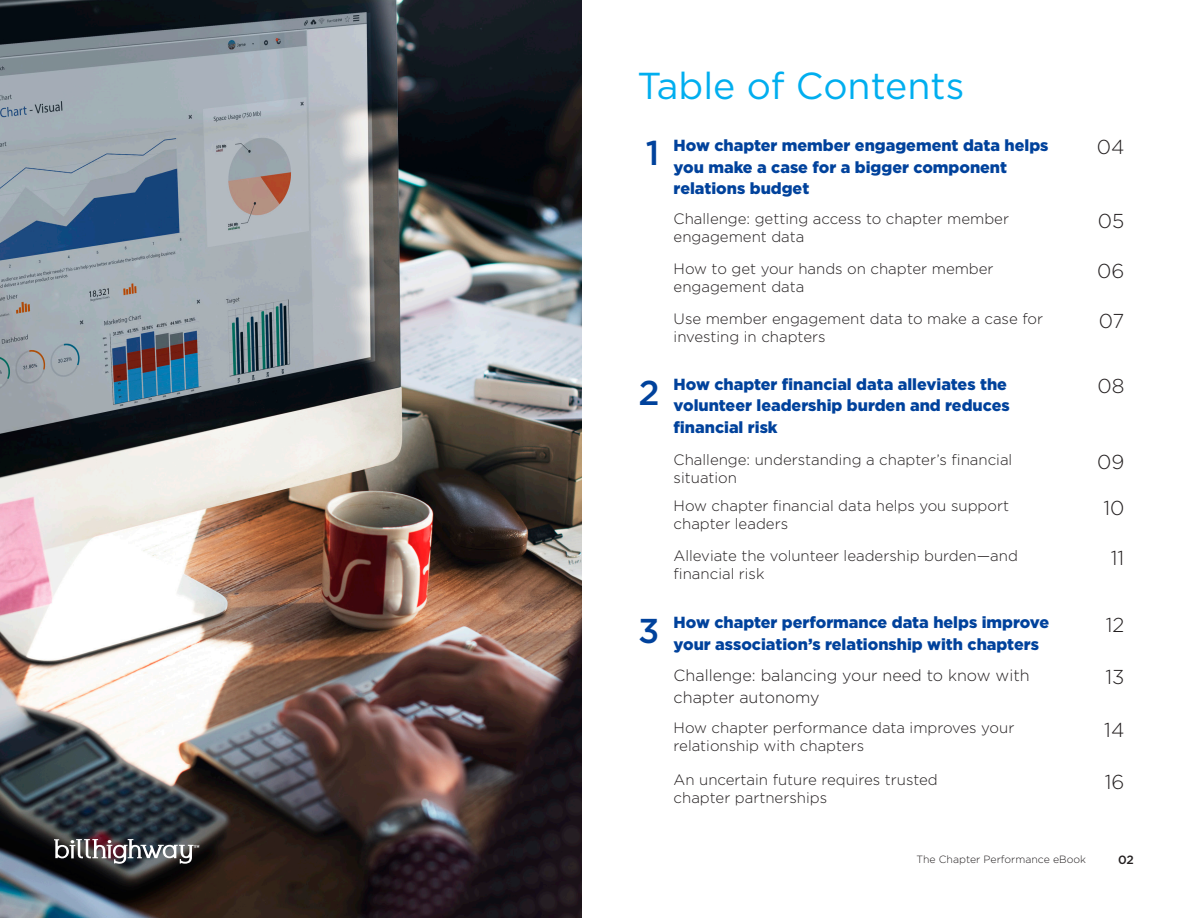
<style>
.page{position:relative;width:1188px;height:918px;background:#fff}
.page>*{position:absolute;margin:0;border:0;box-sizing:border-box;transform-origin:0 0}
.t1{font:37.5px "Gotham";color:#00aeef}
.t2{font:500 34.5px "Gotham";color:#00429c}
.t3{font:300 20.1px "Gotham";color:#231f20}
.t4{font:900 16.05px/21.5px "Gotham";color:#00429c}
.t5{font:300 16.05px/21.5px "Gotham";color:#231f20}
.t6{font:300 15px/18px "Gotham";color:#231f20}
.t7{font:500 12px "Gotham";color:#231f20}
.t8{font:300 10.5px "Gotham";color:#231f20}
</style>
<div class="page">
<img style="left:0;top:0;width:581px;height:918px">
<svg style="left:54px;top:839px;width:145px;height:25px"></svg>
<p class="t1" style="left:637px;top:62px;width:329px">Table of Contents</p>
<p class="t2" style="left:646px;top:131px;width:15px">1</p>
<p class="t4" style="left:674px;top:135px;width:376px">How chapter member engagement data helps you make a case for a bigger component relations budget</p>
<p class="t3" style="left:1097px;top:134px;width:29px">04</p>
<p class="t6" style="left:674px;top:209px;width:337px">Challenge: getting access to chapter member engagement data</p>
<p class="t3" style="left:1098px;top:208px;width:28px">05</p>
<p class="t6" style="left:674px;top:259px;width:322px">How to get your hands on chapter member engagement data</p>
<p class="t3" style="left:1097px;top:258px;width:29px">06</p>
<p class="t2" style="left:638px;top:370px;width:23px">2</p>
<p class="t6" style="left:674px;top:309px;width:371px">Use member engagement data to make a case for investing in chapters</p>
<p class="t4" style="left:674px;top:373px;width:338px">How chapter financial data alleviates the volunteer leadership burden and reduces financial risk</p>
<p class="t3" style="left:1099px;top:308px;width:27px">07</p>
<p class="t3" style="left:1097px;top:373px;width:28px">08</p>
<p class="t6" style="left:674px;top:450px;width:340px">Challenge: understanding a chapter’s financial situation</p>
<p class="t3" style="left:1097px;top:449px;width:29px">09</p>
<p class="t6" style="left:674px;top:496px;width:337px">How chapter financial data helps you support chapter leaders</p>
<p class="t3" style="left:1103px;top:495px;width:23px">10</p>
<p class="t6" style="left:674px;top:546px;width:346px">Alleviate the volunteer leadership burden—and financial risk</p>
<p class="t3" style="left:1111px;top:545px;width:15px">11</p>
<p class="t2" style="left:638px;top:608px;width:23px">3</p>
<p class="t4" style="left:674px;top:612px;width:377px">How chapter performance data helps improve your association’s relationship with chapters</p>
<p class="t3" style="left:1106px;top:612px;width:20px">12</p>
<p class="t5" style="left:674px;top:664px;width:358px">Challenge: balancing your need to know with chapter autonomy</p>
<p class="t3" style="left:1105px;top:665px;width:21px">13</p>
<p class="t6" style="left:674px;top:719px;width:342px">How chapter performance data improves your relationship with chapters</p>
<p class="t3" style="left:1104px;top:718px;width:22px">14</p>
<p class="t6" style="left:674px;top:770px;width:266px">An uncertain future requires trusted chapter partnerships</p>
<p class="t3" style="left:1105px;top:769px;width:21px">16</p>
<p class="t8" style="left:917px;top:852px;width:171px">The Chapter Performance eBook</p>
<p class="t7" style="left:1118px;top:852px;width:17px">02</p>
</div>
